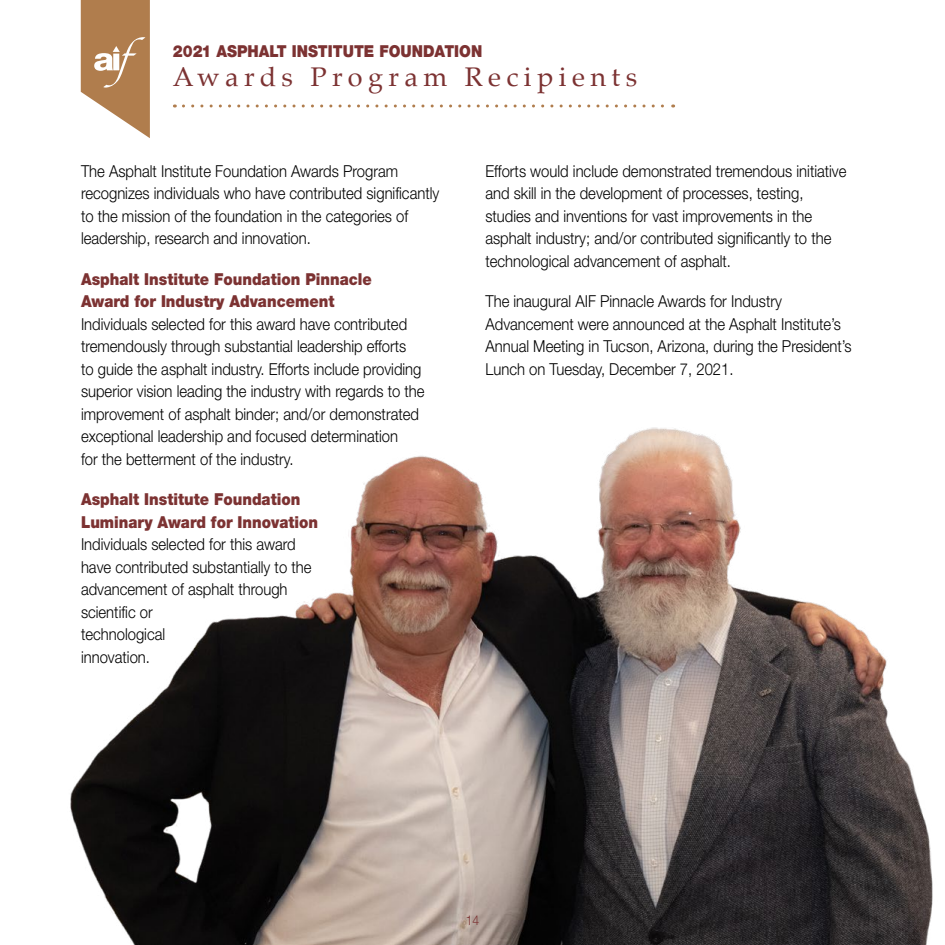
<style>
.page{position:relative;width:945px;height:945px;background:#fff}
.page>*{position:absolute;margin:0;border:0;box-sizing:border-box;transform-origin:0 0}
.t1{font:27px "Palatino";letter-spacing:.2em;color:#7c3232}
.t2{font:300 16.5px/22.5px "Helvetica Neue";color:#000;scale:.9 1}
.t3{font:900 16.5px/22.5px "Helvetica Neue";color:#7c3232;scale:.9 1}
.t4{font:300 13.5px "Helvetica Neue";color:#7c3232;scale:.9 1}
</style>
<div class="page">
<svg style="left:81px;top:0;width:69px;height:138px"></svg>
<img style="left:70px;top:427px;width:863px;height:518px">
<svg style="left:183px;top:105px;width:491px;height:3px"></svg>
<p class="t3" style="left:173px;top:40px;width:345px">2021 ASPHALT INSTITUTE FOUNDATION</p>
<h1 class="t1" style="left:173px;top:55px;width:466px">Awards Program Recipients</h1>
<p class="t2" style="left:81px;top:159px;width:400px">The Asphalt Institute Foundation Awards Program recognizes individuals who have contributed significantly to the mission of the foundation in the categories of leadership, research and innovation.</p>
<p class="t3" style="left:81px;top:267px;width:325px">Asphalt Institute Foundation Pinnacle<br>Award for Industry Advancement</p>
<p class="t2" style="left:81px;top:312px;width:383px">Individuals selected for this award have contributed tremendously through substantial leadership efforts<br>to guide the asphalt industry. Efforts include providing superior vision leading the industry with regards to the improvement of asphalt binder; and/or demonstrated exceptional leadership and focused determination<br>for the betterment of the industry.</p>
<p class="t3" style="left:81px;top:488px;width:265px">Asphalt Institute Foundation<br>Luminary Award for Innovation</p>
<p class="t2" style="left:81px;top:533px;width:258px">Individuals selected for this award have contributed substantially to the advancement of asphalt through scientific or<br>technological<br>innovation.</p>
<p class="t2" style="left:485px;top:159px;width:403px">Efforts would include demonstrated tremendous initiative and skill in the development of processes, testing, studies and inventions for vast improvements in the asphalt industry; and/or contributed significantly to the technological advancement of asphalt.</p>
<p class="t2" style="left:485px;top:290px;width:408px">The inaugural AIF Pinnacle Awards for Industry Advancement were announced at the Asphalt Institute’s Annual Meeting in Tucson, Arizona, during the President’s Lunch on Tuesday, December 7, 2021.</p>
<p class="t4" style="left:466px;top:912px;width:17px">14</p>
</div>
